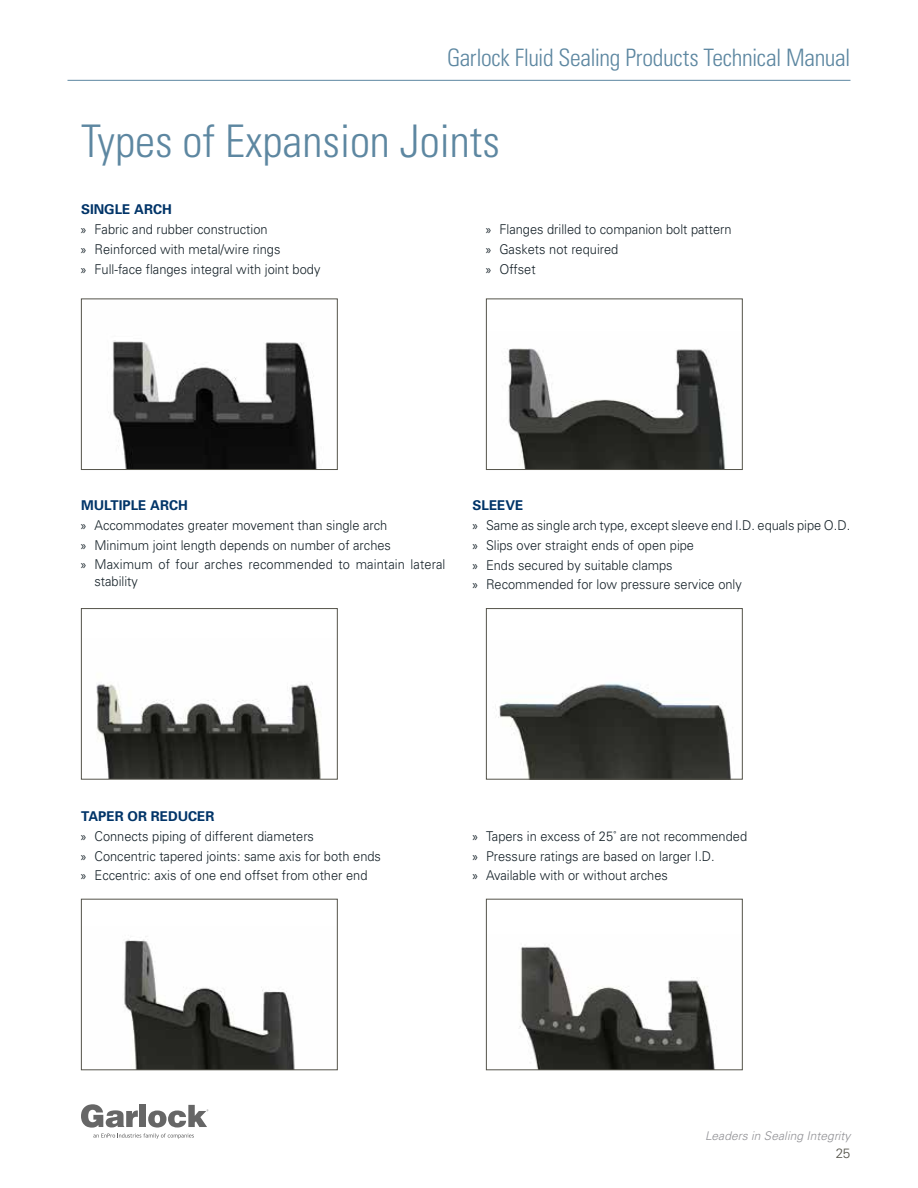
<style>
.page{position:relative;width:918px;height:1188px;background:#fff}
.page>*{position:absolute;margin:0;border:0;box-sizing:border-box;transform-origin:0 0}
.t1{font:300 condensed 45px "Univers";color:#5d87a1}
.t2{font:300 condensed 24px "Univers";letter-spacing:-.02em;color:#5d87a1}
.t3{font:300 13.5px/19.8px "Univers";color:#152128;scale:.95 1}
.t4{font:300 13.5px "Univers";color:#54534a}
.t5{font:italic 300 12px "Univers";letter-spacing:.01em;color:#919195}
.s1{font-weight:700;color:#003468}
.s2{font-family:"Myriad Pro";font-weight:400}
</style>
<div class="page">
<hr style="left:68px;top:80px;width:782px;height:1px;background:#5d87a1">
<svg style="left:81px;top:1104px;width:127px;height:35px"></svg>
<img style="left:112px;top:340px;width:205px;height:128px">
<div style="left:81px;top:299px;width:257px;height:171px;border:1px solid #54534a"></div>
<img style="left:96px;top:683px;width:225px;height:95px">
<div style="left:81px;top:608px;width:257px;height:172px;border:1px solid #54534a"></div>
<img style="left:124px;top:936px;width:171px;height:132px">
<div style="left:81px;top:899px;width:257px;height:171px;border:1px solid #54534a"></div>
<img style="left:508px;top:348px;width:218px;height:120px">
<div style="left:486px;top:299px;width:257px;height:171px;border:1px solid #54534a"></div>
<img style="left:498px;top:683px;width:233px;height:95px">
<div style="left:486px;top:608px;width:257px;height:172px;border:1px solid #54534a"></div>
<img style="left:519px;top:946px;width:196px;height:122px">
<div style="left:486px;top:899px;width:257px;height:171px;border:1px solid #54534a"></div>
<h2 class="t2" style="left:447px;top:44px;width:405px">Garlock Fluid Sealing Products Technical Manual</h2>
<h1 class="t1" style="left:81px;top:115px;width:420px">Types of Expansion Joints</h1>
<p class="t3" style="left:81px;top:199px;width:254px"><span class="s1">SINGLE ARCH<br></span><span class="s2">»</span> Fabric and rubber construction<br><span class="s2">»</span> Reinforced with metal/wire rings<br><span class="s2">»</span> Full-face flanges integral with joint body</p>
<p class="t3" style="left:486px;top:219px;width:260px"><span class="s2">»</span> Flanges drilled to companion bolt pattern <span class="s2">»</span> Gaskets not required<br><span class="s2">»</span> Offset</p>
<p class="t3" style="left:81px;top:495px;width:385px"><span class="s1">MULTIPLE ARCH<br></span><span class="s2">»</span> Accommodates greater movement than single arch<br><span class="s2">»</span> Minimum joint length depends on number of arches<br><span class="s2">»</span> Maximum of four arches recommended to maintain lateral</p>
<p class="t3" style="left:95px;top:571px;width:47px">stability</p>
<p class="t3" style="left:472px;top:495px;width:399px"><span class="s1">SLEEVE<br></span><span class="s2">»</span> Same as single arch type, except sleeve end I.D. equals pipe O.D. <span class="s2">»</span> Slips over straight ends of open pipe<br><span class="s2">»</span> Ends secured by suitable clamps<br><span class="s2">»</span> Recommended for low pressure service only</p>
<p class="t3" style="left:81px;top:806px;width:317px"><span class="s1">TAPER OR REDUCER<br></span><span class="s2">»</span> Connects piping of different diameters<br><span class="s2">»</span> Concentric tapered joints: same axis for both ends <span class="s2">»</span> Eccentric: axis of one end offset from other end</p>
<p class="t3" style="left:473px;top:826px;width:291px"><span class="s2">»</span> Tapers in excess of 25˚ are not recommended <span class="s2">»</span> Pressure ratings are based on larger I.D.<br><span class="s2">»</span> Available with or without arches</p>
<p class="t5" style="left:705px;top:1129px;width:147px">Leaders in Sealing Integrity</p>
<p class="t4" style="left:836px;top:1145px;width:16px">25</p>
</div>
